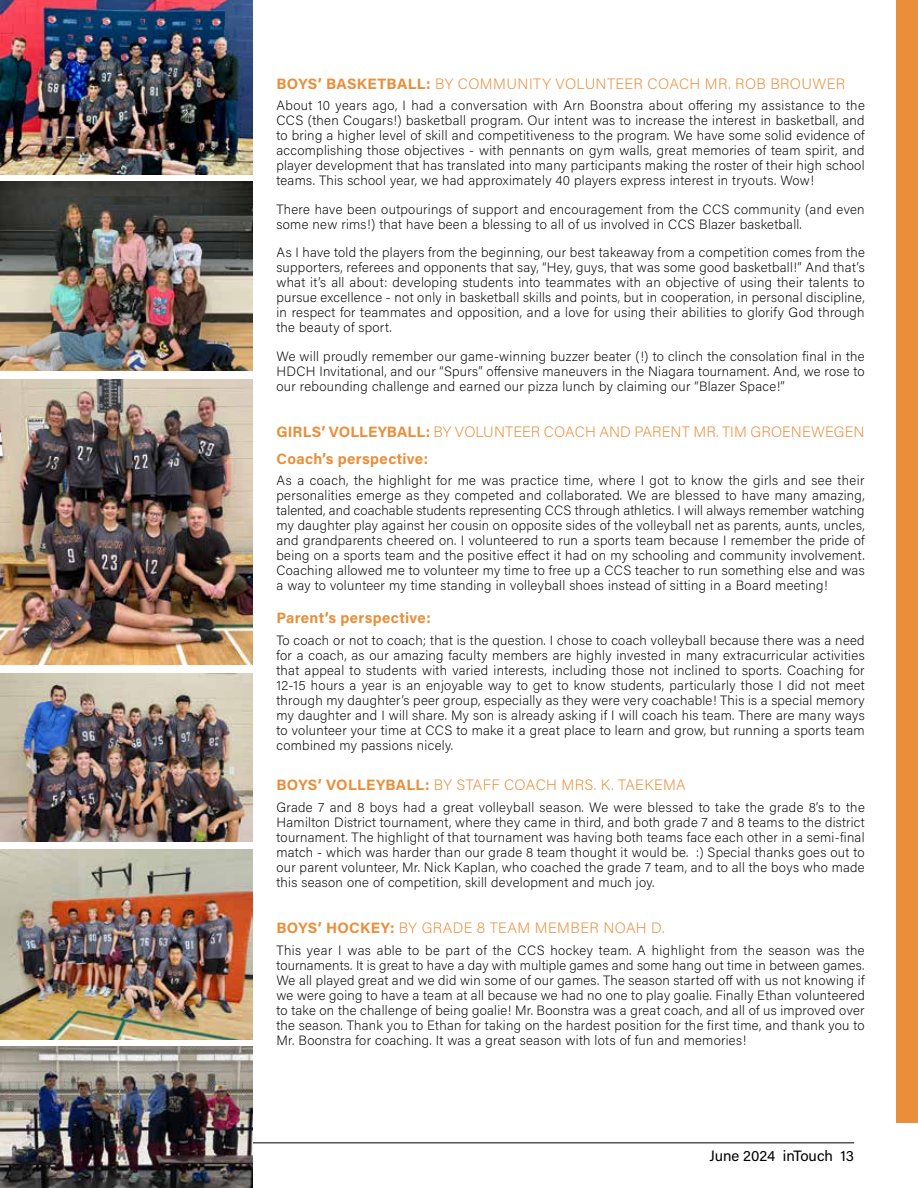
<style>
.page{position:relative;width:918px;height:1188px;background:#fff}
.page>*{position:absolute;margin:0;border:0;box-sizing:border-box;transform-origin:0 0}
.t1{font:15px/26.2px "Acumin Variable Concept";letter-spacing:.02em;color:#e98e39}
.t2{font:15px "Acumin Pro";color:#000}
.t3{font:13.5px/15px "Acumin Variable Concept";letter-spacing:.02em;color:#000;text-align:justify}
</style>
<div class="page">
<hr style="left:64px;top:1142px;width:790px;height:1px;background:#000">
<div style="left:896px;top:0;width:22px;height:1122px;background:#e98e39"></div>
<img style="left:0;top:0;width:253px;height:174px">
<img style="left:0;top:181px;width:253px;height:190px">
<img style="left:0;top:380px;width:253px;height:285px">
<img style="left:0;top:674px;width:253px;height:167px">
<img style="left:0;top:850px;width:253px;height:189px">
<img style="left:0;top:1047px;width:253px;height:141px">
<p class="t1" style="left:276px;top:70px;width:570px">BOYS’ BASKETBALL: BY COMMUNITY VOLUNTEER COACH MR. ROB BROUWER</p>
<p class="t3" style="left:276px;top:98px;width:590px">About 10 years ago, I had a conversation with Arn Boonstra about offering my assistance to the CCS (then Cougars!) basketball program. Our intent was to increase the interest in basketball, and to bring a higher level of skill and competitiveness to the program. We have some solid evidence of accomplishing those objectives - with pennants on gym walls, great memories of team spirit, and player development that has translated into many participants making the roster of their high school teams. This school year, we had approximately 40 players express interest in tryouts. Wow!</p>
<p class="t3" style="left:276px;top:201px;width:590px">There have been outpourings of support and encouragement from the CCS community (and even some new rims!) that have been a blessing to all of us involved in CCS Blazer basketball.</p>
<p class="t3" style="left:276px;top:245px;width:590px">As I have told the players from the beginning, our best takeaway from a competition comes from the supporters, referees and opponents that say, “Hey, guys, that was some good basketball!” And that’s what it’s all about: developing students into teammates with an objective of using their talents to pursue excellence - not only in basketball skills and points, but in cooperation, in personal discipline, in respect for teammates and opposition, and a love for using their abilities to glorify God through the beauty of sport.</p>
<p class="t3" style="left:276px;top:348px;width:590px">We will proudly remember our game-winning buzzer beater (!) to clinch the consolation final in the HDCH Invitational, and our “Spurs” offensive maneuvers in the Niagara tournament. And, we rose to our rebounding challenge and earned our pizza lunch by claiming our “Blazer Space!”</p>
<p class="t1" style="left:276px;top:418px;width:590px">GIRLS’ VOLLEYBALL: BY VOLUNTEER COACH AND PARENT MR. TIM GROENEWEGEN<br>Coach’s perspective:</p>
<p class="t3" style="left:276px;top:473px;width:590px">As a coach, the highlight for me was practice time, where I got to know the girls and see their personalities emerge as they competed and collaborated. We are blessed to have many amazing, talented, and coachable students representing CCS through athletics. I will always remember watching my daughter play against her cousin on opposite sides of the volleyball net as parents, aunts, uncles, and grandparents cheered on. I volunteered to run a sports team because I remember the pride of being on a sports team and the positive effect it had on my schooling and community involvement.<br>Coaching allowed me to volunteer my time to free up a CCS teacher to run something else and was a way to volunteer my time standing in volleyball shoes instead of sitting in a Board meeting!</p>
<p class="t1" style="left:276px;top:604px;width:156px">Parent’s perspective:</p>
<p class="t3" style="left:276px;top:632px;width:590px">To coach or not to coach; that is the question. I chose to coach volleyball because there was a need for a coach, as our amazing faculty members are highly invested in many extracurricular activities that appeal to students with varied interests, including those not inclined to sports. Coaching for 12-15 hours a year is an enjoyable way to get to know students, particularly those I did not meet through my daughter’s peer group, especially as they were very coachable! This is a special memory my daughter and I will share. My son is already asking if I will coach his team. There are many ways to volunteer your time at CCS to make it a great place to learn and grow, but running a sports team combined my passions nicely.</p>
<p class="t1" style="left:276px;top:771px;width:411px">BOYS’ VOLLEYBALL: BY STAFF COACH MRS. K. TAEKEMA</p>
<p class="t3" style="left:276px;top:799px;width:590px">Grade 7 and 8 boys had a great volleyball season. We were blessed to take the grade 8’s to the Hamilton District tournament, where they came in third, and both grade 7 and 8 teams to the district tournament. The highlight of that tournament was having both teams face each other in a semi-final match - which was harder than our grade 8 team thought it would be. :) Special thanks goes out to our parent volunteer, Mr. Nick Kaplan, who coached the grade 7 team, and to all the boys who made this season one of competition, skill development and much joy.</p>
<p class="t1" style="left:276px;top:914px;width:390px">BOYS’ HOCKEY: BY GRADE 8 TEAM MEMBER NOAH D.</p>
<p class="t3" style="left:276px;top:942px;width:590px">This year I was able to be part of the CCS hockey team. A highlight from the season was the tournaments. It is great to have a day with multiple games and some hang out time in between games.<br>We all played great and we did win some of our games. The season started off with us not knowing if we were going to have a team at all because we had no one to play goalie. Finally Ethan volunteered to take on the challenge of being goalie! Mr. Boonstra was a great coach, and all of us improved over the season. Thank you to Ethan for taking on the hardest position for the first time, and thank you to Mr. Boonstra for coaching. It was a great season with lots of fun and memories!</p>
<p class="t2" style="left:709px;top:1146px;width:146px">June 2024 inTouch 13</p>
</div>
